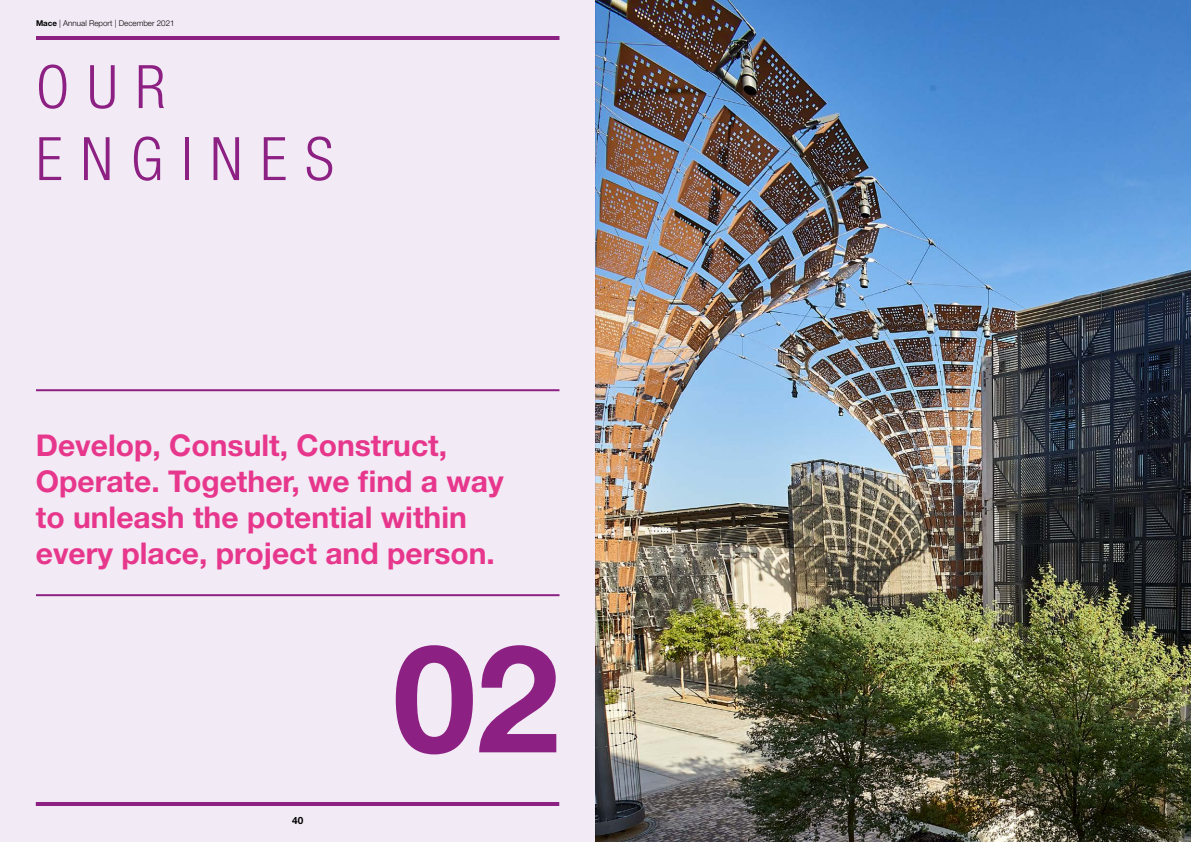
<style>
.page{position:relative;width:1191px;height:842px;background:#fff}
.page>*{position:absolute;margin:0;border:0;box-sizing:border-box;transform-origin:0 0}
.t1{font:700 150px "Helvetica Neue LT Std";color:#8d2083}
.t2{font:300 condensed 60px/72px "Helvetica Neue LT Std";letter-spacing:.3em;color:#8d2083}
.t3{font:700 30px/36px "Helvetica Neue LT Std";color:#e7378c}
.t4{font:700 10px "Helvetica Neue LT Std";color:#000}
.t5{font:300 8px "Helvetica Neue LT Std";color:#000}
.s1{font-weight:700}
</style>
<div class="page">
<div style="left:0;top:0;width:595px;height:842px;background:#f2eaf5"></div>
<hr style="left:36px;top:389px;width:523px;height:2px;background:#8d2083">
<hr style="left:36px;top:36px;width:523px;height:4px;background:#8d2083">
<hr style="left:36px;top:594px;width:523px;height:2px;background:#8d2083">
<hr style="left:36px;top:802px;width:523px;height:4px;background:#8d2083">
<img style="left:595px;top:0;width:596px;height:842px">
<p class="t5" style="left:36px;top:18px;width:140px"><span class="s1">Mace</span> | Annual Report | December 2021</p>
<h2 class="t2" style="left:36px;top:50px;width:299px">OUR<br>ENGINES</h2>
<p class="t3" style="left:36px;top:427px;width:469px">Develop, Consult, Construct,<br>Operate. Together, we find a way to unleash the potential within every place, project and person.</p>
<p class="t4" style="left:292px;top:814px;width:13px">40</p>
<h1 class="t1" style="left:392px;top:606px;width:168px">02</h1>
<p class="t4" style="left:889px;top:814px;width:13px">41</p>
</div>
